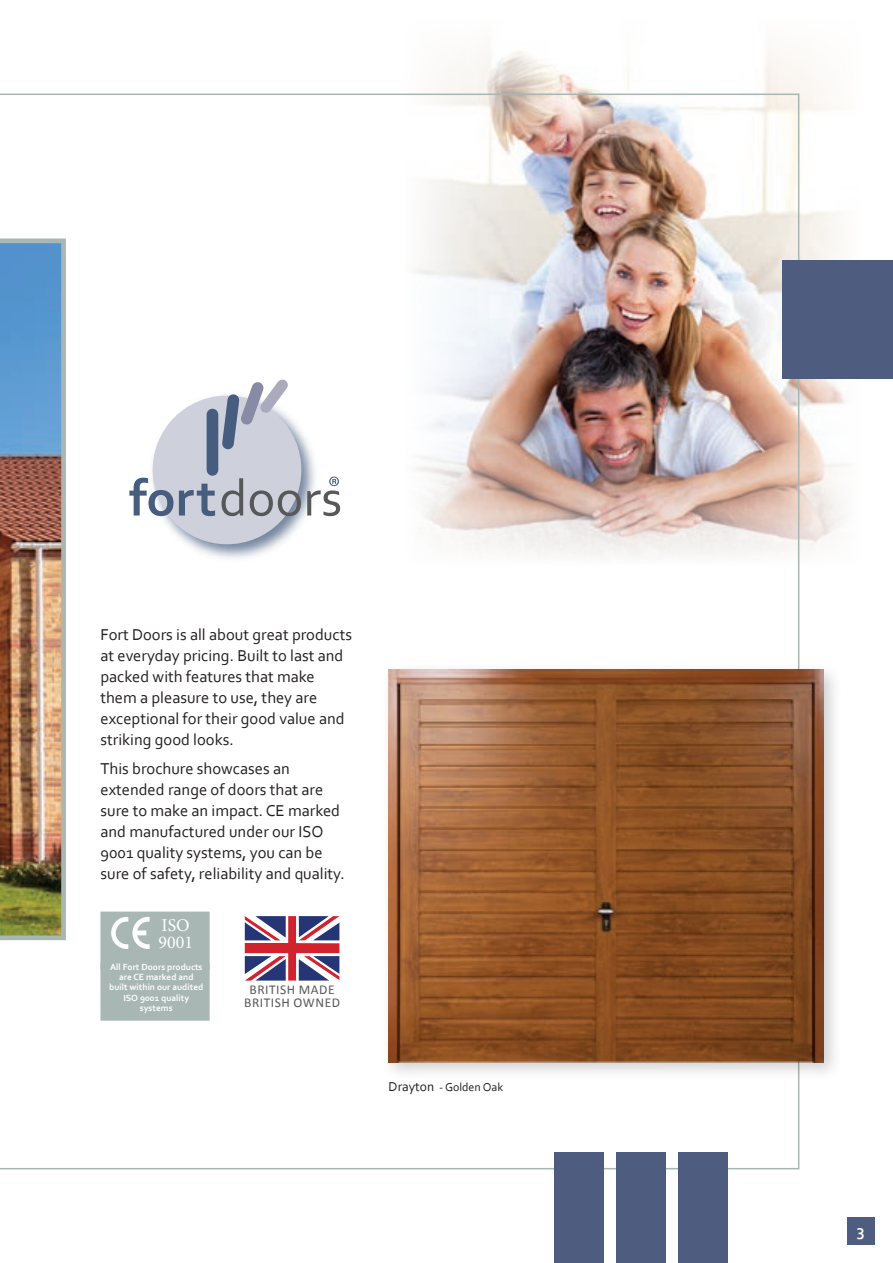
<style>
.page{position:relative;width:893px;height:1263px;background:#fff}
.page>*{position:absolute;margin:0;border:0;box-sizing:border-box;transform-origin:0 0}
.t1{font:18px/16.5px "Minion Pro";color:#fff}
.t2{font:16.5px/21px "Corbel";color:#231f20}
.t3{font:700 16.5px "Corbel";color:#fff}
.t4{font:13.5px/13.5px "Calibri";letter-spacing:.04em;color:#57585a;text-align:center}
.t5{font:12px "Corbel";color:#231f20}
.t6{font:700 9.3px/10.5px "Corbel";color:#fff;text-align:center}
.s1{font-size:13.5px}
</style>
<div class="page">
<div style="left:847px;top:1217px;width:28px;height:27px;background:#4e5d7f"></div>
<img style="left:405px;top:47px;width:442px;height:519px">
<img style="left:0;top:94px;width:799px;height:1075px">
<div style="left:555px;top:1152px;width:49px;height:111px;background:#4e5d7f"></div>
<div style="left:617px;top:1152px;width:49px;height:111px;background:#4e5d7f"></div>
<div style="left:678px;top:1152px;width:49px;height:111px;background:#4e5d7f"></div>
<div style="left:782px;top:260px;width:111px;height:119px;background:#4e5d7f"></div>
<img style="left:145px;top:388px;width:178px;height:178px">
<div style="left:153px;top:395px;width:148px;height:149px;background:#ced1dc;border-radius:50%"></div>
<div style="left:207px;top:414px;width:11px;height:56px;background:#475d7f"></div>
<svg style="left:215px;top:379px;width:83px;height:77px"></svg>
<svg style="left:129px;top:478px;width:44px;height:38px"></svg>
<svg style="left:179px;top:484px;width:36px;height:32px"></svg>
<svg style="left:222px;top:478px;width:21px;height:38px"></svg>
<svg style="left:250px;top:490px;width:51px;height:26px"></svg>
<svg style="left:307px;top:477px;width:33px;height:39px"></svg>
<div style="left:100px;top:911px;width:110px;height:58px;background:#a8b7b3;border:6px solid #a8b7b3"></div>
<svg style="left:111px;top:917px;width:39px;height:32px"></svg>
<div style="left:100px;top:963px;width:110px;height:58px;background:#a8b7b3;border:6px solid #a8b7b3"></div>
<div style="left:380px;top:661px;width:463px;height:421px;background:#231f20;opacity:.22"></div>
<img style="left:389px;top:670px;width:435px;height:393px">
<svg style="left:245px;top:916px;width:94px;height:65px"></svg>
<p class="t2" style="left:100px;top:623px;width:253px">Fort Doors is all about great products at everyday pricing. Built to last and packed with features that make them a pleasure to use, they are exceptional for their good value and striking good looks.</p>
<p class="t2" style="left:100px;top:758px;width:246px">This brochure showcases an extended range of doors that are sure to make an impact. CE marked and manufactured under our ISO<br>9001 quality systems, you can be sure of safety, reliability and quality.</p>
<p class="t1" style="left:158px;top:917px;width:36px">ISO<br>9001</p>
<p class="t6" style="left:109px;top:961px;width:95px">All Fort Doors products are CE marked and built within our audited<br>ISO 9001 quality systems</p>
<p class="t4" style="left:244px;top:983px;width:97px">BRITISH MADE<br>BRITISH OWNED</p>
<p class="t5" style="left:389px;top:1079px;width:116px"><span class="s1">Drayton</span> - Golden Oak</p>
<p class="t3" style="left:857px;top:1221px;width:10px">3</p>
</div>
